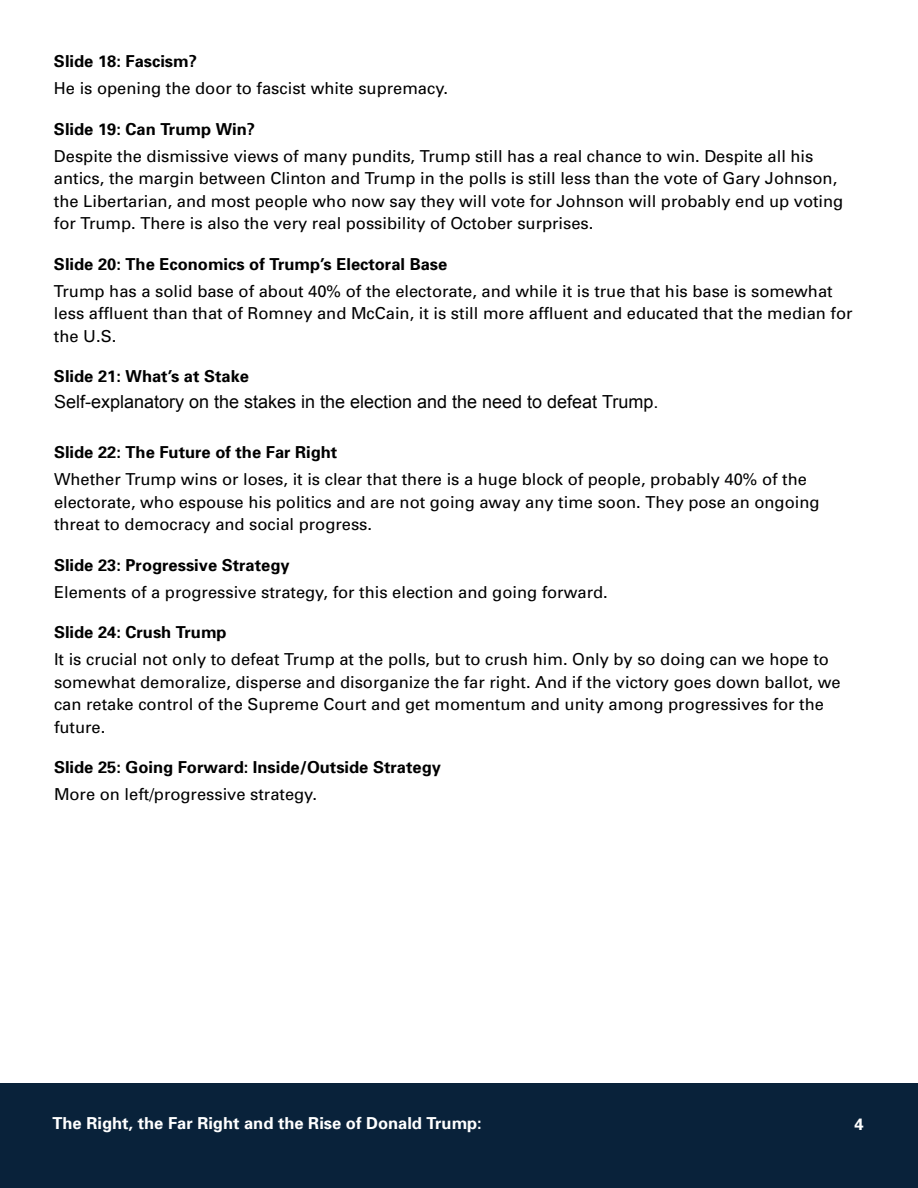
<style>
.page{position:relative;width:918px;height:1188px;background:#fff}
.page>*{position:absolute;margin:0;border:0;box-sizing:border-box;transform-origin:0 0}
.t1{font:18px "Arial";color:#000}
.t2{font:16.5px/22.5px "Univers";color:#000}
.t3{font:700 16.5px "Univers";color:#000}
.t4{font:700 16.5px "Univers";color:#fff}
</style>
<div class="page">
<div style="left:0;top:1084px;width:918px;height:104px;background:#09223a"></div>
<p class="t3" style="left:54px;top:51px;width:145px">Slide 18: Fascism?</p>
<p class="t2" style="left:54px;top:77px;width:396px">He is opening the door to fascist white supremacy.</p>
<p class="t3" style="left:54px;top:119px;width:203px">Slide 19: Can Trump Win?</p>
<p class="t2" style="left:54px;top:145px;width:791px">Despite the dismissive views of many pundits, Trump still has a real chance to win. Despite all his antics, the margin between Clinton and Trump in the polls is still less than the vote of Gary Johnson, the Libertarian, and most people who now say they will vote for Johnson will probably end up voting for Trump. There is also the very real possibility of October surprises.</p>
<p class="t3" style="left:54px;top:254px;width:395px">Slide 20: The Economics of Trump’s Electoral Base</p>
<p class="t2" style="left:54px;top:280px;width:800px">Trump has a solid base of about 40% of the electorate, and while it is true that his base is somewhat less affluent than that of Romney and McCain, it is still more affluent and educated that the median for the U.S.</p>
<p class="t3" style="left:54px;top:366px;width:197px">Slide 21: What’s at Stake</p>
<p class="t1" style="left:54px;top:390px;width:606px">Self-explanatory on the stakes in the election and the need to defeat Trump.</p>
<p class="t3" style="left:54px;top:442px;width:285px">Slide 22: The Future of the Far Right</p>
<p class="t2" style="left:54px;top:468px;width:767px">Whether Trump wins or loses, it is clear that there is a huge block of people, probably 40% of the electorate, who espouse his politics and are not going away any time soon. They pose an ongoing threat to democracy and social progress.</p>
<p class="t3" style="left:54px;top:555px;width:237px">Slide 23: Progressive Strategy</p>
<p class="t2" style="left:54px;top:581px;width:555px">Elements of a progressive strategy, for this election and going forward.</p>
<p class="t3" style="left:54px;top:622px;width:174px">Slide 24: Crush Trump</p>
<p class="t2" style="left:54px;top:648px;width:788px">It is crucial not only to defeat Trump at the polls, but to crush him. Only by so doing can we hope to somewhat demoralize, disperse and disorganize the far right. And if the victory goes down ballot, we can retake control of the Supreme Court and get momentum and unity among progressives for the future.</p>
<p class="t3" style="left:54px;top:758px;width:388px">Slide 25: Going Forward: Inside/Outside Strategy</p>
<p class="t2" style="left:54px;top:783px;width:265px">More on left/progressive strategy.</p>
<p class="t4" style="left:52px;top:1113px;width:431px">The Right, the Far Right and the Rise of Donald Trump:</p>
<p class="t4" style="left:855px;top:1114px;width:11px">4</p>
</div>
